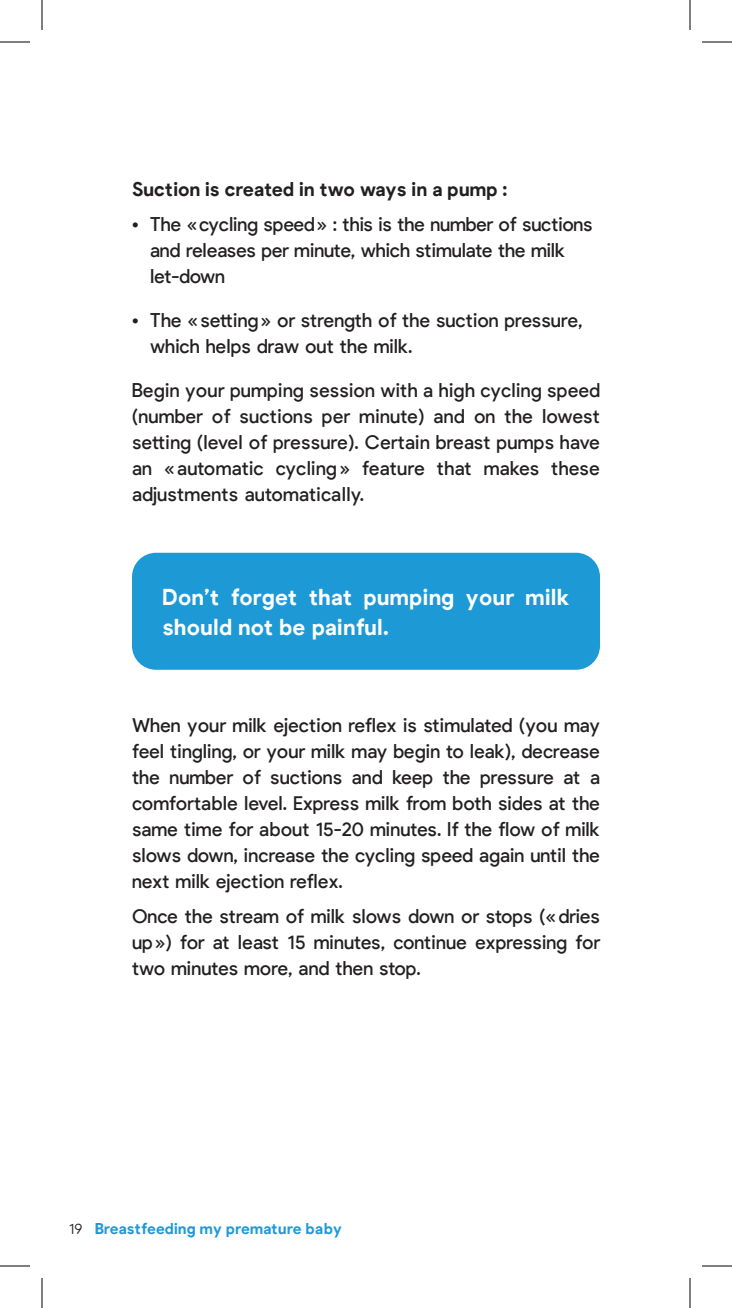
<style>
.page{position:relative;width:732px;height:1308px;background:#fff}
.page>*{position:absolute;margin:0;border:0;box-sizing:border-box;transform-origin:0 0}
.Sous-titre_blanc{font:700 22px/30px "Pulp Display";letter-spacing:.02em;color:#fff}
.Texte_courant_noir{font:19px/26px "Pulp Display";color:#231f20;text-align:justify}
.Texte_courant{font:700 19px "Pulp Display";letter-spacing:.01em;color:#231f20}
.t1{font:700 15px "Pulp Display";letter-spacing:.02em;color:#1d99d6}
.s1{font-weight:700}
.s2{font-weight:200;color:#231f20}
</style>
<div class="page">
<div style="left:132px;top:553px;width:468px;height:117px;background:#1d99d6;border-radius:24px"></div>
<hr style="left:0;top:42px;width:30px;height:1px;background:#000">
<hr style="left:702px;top:42px;width:30px;height:1px;background:#000">
<hr style="left:0;top:1266px;width:30px;height:1px;background:#000">
<hr style="left:702px;top:1266px;width:30px;height:1px;background:#000">
<hr style="left:42px;top:0;width:1px;height:30px;background:#000">
<hr style="left:42px;top:1278px;width:1px;height:30px;background:#000">
<hr style="left:690px;top:0;width:1px;height:30px;background:#000">
<hr style="left:690px;top:1278px;width:1px;height:30px;background:#000">
<p class="Texte_courant" style="left:132px;top:179px;width:377px">Suction is created in two ways in a pump :</p>
<p class="Texte_courant_noir" style="left:150px;top:212px;width:444px;text-align:left;text-indent:-18px"><span class="s1">•</span> The «cycling speed» : this is the number of suctions and releases per minute, which stimulate the milk let-down</p>
<p class="Texte_courant_noir" style="left:150px;top:308px;width:434px;text-indent:-18px"><span class="s1">•</span> The «setting» or strength of the suction pressure, which helps draw out the milk.</p>
<p class="Texte_courant_noir" style="left:132px;top:378px;width:470px">Begin your pumping session with a high cycling speed (number of suctions per minute) and on the lowest setting (level of pressure). Certain breast pumps have an « automatic cycling » feature that makes these adjustments automatically.</p>
<p class="Sous-titre_blanc" style="left:162px;top:582px;width:409px">Don’t forget that pumping your milk should not be painful.</p>
<p class="Texte_courant_noir" style="left:132px;top:712px;width:470px">When your milk ejection reflex is stimulated (you may feel tingling, or your milk may begin to leak), decrease the number of suctions and keep the pressure at a comfortable level. Express milk from both sides at the same time for about 15-20 minutes. If the flow of milk slows down, increase the cycling speed again until the next milk ejection reflex.</p>
<p class="Texte_courant_noir" style="left:132px;top:903px;width:470px">Once the stream of milk slows down or stops («dries up») for at least 15 minutes, continue expressing for two minutes more, and then stop.</p>
<p class="t1" style="left:69px;top:1221px;width:274px"><span class="s2">19</span> Breastfeeding my premature baby</p>
</div>
